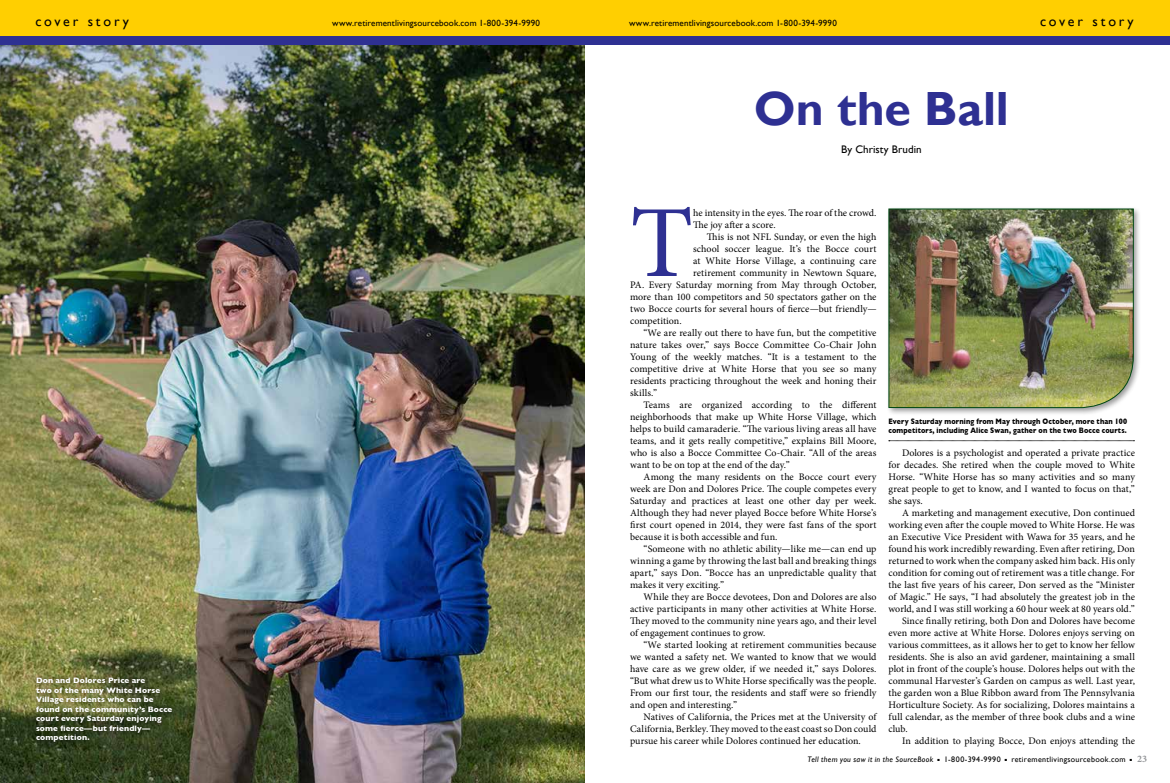
<style>
.page{position:relative;width:1170px;height:783px;background:#fff}
.page>*{position:absolute;margin:0;border:0;box-sizing:border-box;transform-origin:0 0}
.t1{font:102.3px "Minion Pro";color:#2e3092}
.t2{font:700 48px "Gill Sans";letter-spacing:-.005em;color:#2e3092}
.t3{font:14px "Gill Sans";letter-spacing:.2em;color:#000}
.t4{font:11px "Gill Sans";letter-spacing:.005em;color:#000}
.t5{font:10px/12px "Minion Pro";letter-spacing:.005em;color:#000}
.t6{font:700 10px "Minion Pro";color:#939598}
.t7{font:9px "Gill Sans";letter-spacing:.015em;color:#000}
.t8{font:700 8px/9.5px "Gill Sans";letter-spacing:.02em;color:#fff}
.t9{font:700 8px/9.5px "Gill Sans";letter-spacing:.02em;color:#000;scale:.85 1}
.t10{font:8px "Gill Sans";letter-spacing:.035em;color:#000}
.t11{font:italic 8px "Gill Sans";letter-spacing:.04em;color:#000}
.s1{color:#000}
</style>
<div class="page">
<div style="left:0;top:0;width:1170px;height:45px;background:#2e3092"></div>
<div style="left:584px;top:0;width:586px;height:36px;background:#ffcf01"></div>
<div style="left:0;top:0;width:585px;height:36px;background:#ffcf01"></div>
<img style="left:0;top:45px;width:584px;height:738px">
<div style="left:886px;top:206px;width:256px;height:210px;background:#000;opacity:.4"></div>
<img style="left:888px;top:208px;width:246px;height:200px">
<div style="left:32px;top:673px;width:146px;height:75px;background:#000;opacity:.75"></div>
<svg style="left:889px;top:440px;width:245px;height:1px"></svg>
<h3 class="t3" style="left:35px;top:13px;width:95px">cover story</h3>
<p class="t7" style="left:332px;top:17px;width:209px">www.retirementlivingsourcebook.com 1-800-394-9990</p>
<p class="t7" style="left:629px;top:17px;width:209px">www.retirementlivingsourcebook.com 1-800-394-9990</p>
<h3 class="t3" style="left:1040px;top:13px;width:95px">cover story</h3>
<h2 class="t2" style="left:754px;top:80px;width:256px">On the Ball</h2>
<p class="t8" style="left:36px;top:676px;width:138px">Don and Dolores Price are<br>two of the many White Horse<br>Village residents who can be found on the community’s Bocce court every Saturday enjoying some fierce—but friendly— competition.</p>
<p class="t4" style="left:841px;top:143px;width:82px">By Christy Brudin</p>
<h1 class="t1" style="left:630px;top:175px;width:65px">T</h1>
<p class="t5" style="left:693px;top:207px;width:185px">he intensity in the eyes. The roar of the crowd.<br>The joy after a score.</p>
<p class="t5" style="left:707px;top:231px;width:171px">This is not NFL Sunday, or even the high</p>
<p class="t5" style="left:693px;top:243px;width:185px">school soccer league. It’s the Bocce court</p>
<p class="t5" style="left:693px;top:255px;width:185px">at White Horse Village, a continuing care</p>
<p class="t5" style="left:693px;top:267px;width:185px">retirement community in Newtown Square,</p>
<p class="t5" style="left:630px;top:279px;width:248px">PA. Every Saturday morning from May through October,</p>
<p class="t5" style="left:630px;top:291px;width:248px">more than 100 competitors and 50 spectators gather on the</p>
<p class="t5" style="left:630px;top:303px;width:248px">two Bocce courts for several hours of fierce—but friendly—</p>
<p class="t5" style="left:630px;top:315px;width:53px">competition.</p>
<p class="t5" style="left:644px;top:327px;width:234px">“We are really out there to have fun, but the competitive</p>
<p class="t5" style="left:630px;top:339px;width:248px">nature takes over,” says Bocce Committee Co-Chair John</p>
<p class="t5" style="left:630px;top:351px;width:248px">Young of the weekly matches. “It is a testament to the</p>
<p class="t5" style="left:630px;top:363px;width:248px">competitive drive at White Horse that you see so many</p>
<p class="t5" style="left:630px;top:375px;width:248px">residents practicing throughout the week and honing their</p>
<p class="t5" style="left:630px;top:387px;width:29px">skills.”</p>
<p class="t5" style="left:644px;top:399px;width:234px">Teams are organized according to the different</p>
<p class="t5" style="left:630px;top:411px;width:248px">neighborhoods that make up White Horse Village, which</p>
<p class="t5" style="left:630px;top:423px;width:248px">helps to build camaraderie. “The various living areas all have</p>
<p class="t5" style="left:630px;top:435px;width:248px">teams, and it gets really competitive,” explains Bill Moore,</p>
<p class="t5" style="left:630px;top:447px;width:248px">who is also a Bocce Committee Co-Chair. “All of the areas</p>
<p class="t5" style="left:630px;top:459px;width:161px">want to be on top at the end of the day.”</p>
<p class="t5" style="left:644px;top:471px;width:234px">Among the many residents on the Bocce court every</p>
<p class="t5" style="left:630px;top:483px;width:248px">week are Don and Dolores Price. The couple competes every</p>
<p class="t5" style="left:630px;top:495px;width:248px">Saturday and practices at least one other day per week.</p>
<p class="t5" style="left:630px;top:507px;width:248px">Although they had never played Bocce before White Horse’s</p>
<p class="t5" style="left:630px;top:519px;width:248px">first court opened in 2014, they were fast fans of the sport</p>
<p class="t5" style="left:630px;top:531px;width:149px">because it is both accessible and fun.</p>
<p class="t5" style="left:644px;top:543px;width:234px">“Someone with no athletic ability—like me—can end up</p>
<p class="t5" style="left:630px;top:555px;width:248px">winning a game by throwing the last ball and breaking things</p>
<p class="t5" style="left:630px;top:567px;width:248px">apart,” says Don. “Bocce has an unpredictable quality that</p>
<p class="t5" style="left:630px;top:579px;width:96px">makes it very exciting.”</p>
<p class="t5" style="left:644px;top:591px;width:234px">While they are Bocce devotees, Don and Dolores are also</p>
<p class="t5" style="left:630px;top:603px;width:248px">active participants in many other activities at White Horse.</p>
<p class="t5" style="left:630px;top:615px;width:248px">They moved to the community nine years ago, and their level</p>
<p class="t5" style="left:630px;top:627px;width:137px">of engagement continues to grow.</p>
<p class="t5" style="left:644px;top:639px;width:234px">“We started looking at retirement communities because</p>
<p class="t5" style="left:630px;top:651px;width:248px">we wanted a safety net. We wanted to know that we would</p>
<p class="t5" style="left:630px;top:663px;width:248px">have care as we grew older, if we needed it,” says Dolores.</p>
<p class="t5" style="left:630px;top:675px;width:248px">“But what drew us to White Horse specifically was the people.</p>
<p class="t5" style="left:630px;top:687px;width:248px">From our first tour, the residents and staff were so friendly</p>
<p class="t5" style="left:630px;top:699px;width:109px">and open and interesting.”</p>
<p class="t5" style="left:644px;top:711px;width:234px">Natives of California, the Prices met at the University of</p>
<p class="t5" style="left:630px;top:723px;width:248px">California, Berkley. They moved to the east coast so Don could</p>
<p class="t5" style="left:630px;top:735px;width:232px">pursue his career while Dolores continued her education.</p>
<p class="t9" style="left:889px;top:416px;width:282px">Every Saturday morning from May through October, more than 100 competitors, including Alice Swan, gather on the two Bocce courts.</p>
<p class="t5" style="left:889px;top:447px;width:248px;text-align:justify;text-indent:14px">Dolores is a psychologist and operated a private practice for decades. She retired when the couple moved to White Horse. “White Horse has so many activities and so many great people to get to know, and I wanted to focus on that,” she says.</p>
<p class="t5" style="left:902px;top:507px;width:234px">A marketing and management executive, Don continued</p>
<p class="t5" style="left:889px;top:519px;width:248px">working even after the couple moved to White Horse. He was</p>
<p class="t5" style="left:889px;top:531px;width:248px">an Executive Vice President with Wawa for 35 years, and he</p>
<p class="t5" style="left:889px;top:543px;width:248px">found his work incredibly rewarding. Even after retiring, Don</p>
<p class="t5" style="left:889px;top:555px;width:248px">returned to work when the company asked him back. His only</p>
<p class="t5" style="left:889px;top:567px;width:248px">condition for coming out of retirement was a title change. For</p>
<p class="t5" style="left:889px;top:579px;width:248px">the last five years of his career, Don served as the “Minister</p>
<p class="t5" style="left:889px;top:591px;width:248px">of Magic.” He says, “I had absolutely the greatest job in the</p>
<p class="t5" style="left:889px;top:603px;width:248px">world, and I was still working a 60 hour week at 80 years old.”</p>
<p class="t5" style="left:902px;top:615px;width:234px">Since finally retiring, both Don and Dolores have become</p>
<p class="t5" style="left:889px;top:627px;width:248px">even more active at White Horse. Dolores enjoys serving on</p>
<p class="t5" style="left:889px;top:639px;width:248px">various committees, as it allows her to get to know her fellow</p>
<p class="t5" style="left:889px;top:651px;width:248px">residents. She is also an avid gardener, maintaining a small</p>
<p class="t5" style="left:889px;top:663px;width:248px">plot in front of the couple’s house. Dolores helps out with the</p>
<p class="t5" style="left:889px;top:675px;width:248px">communal Harvester’s Garden on campus as well. Last year,</p>
<p class="t5" style="left:889px;top:687px;width:248px">the garden won a Blue Ribbon award from The Pennsylvania</p>
<p class="t5" style="left:889px;top:699px;width:248px">Horticulture Society. As for socializing, Dolores maintains a</p>
<p class="t5" style="left:889px;top:711px;width:248px">full calendar, as the member of three book clubs and a wine</p>
<p class="t5" style="left:889px;top:723px;width:21px">club.</p>
<p class="t5" style="left:902px;top:735px;width:234px">In addition to playing Bocce, Don enjoys attending the</p>
<p class="t11" style="left:808px;top:755px;width:127px">Tell them you saw it in the SourceBook</p>
<p class="t10" style="left:937px;top:755px;width:65px">■ 1-800-394-9990</p>
<p class="t10" style="left:1005px;top:755px;width:123px">■ retirementlivingsourcebook.com</p>
<p class="t6" style="left:1130px;top:752px;width:19px"><span class="s1">■</span> 23</p>
</div>
